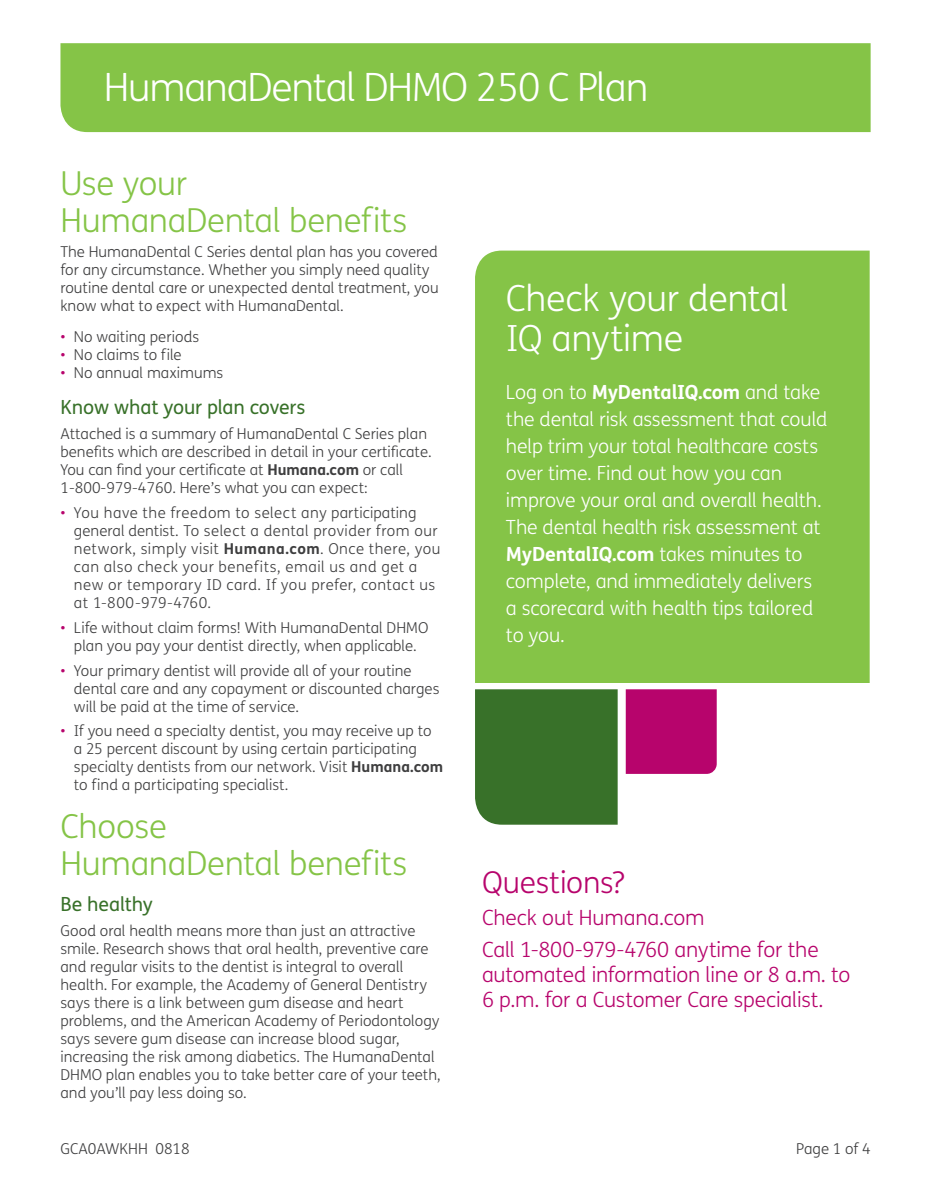
<style>
.page{position:relative;width:931px;height:1201px;background:#fff}
.page>*{position:absolute;margin:0;border:0;box-sizing:border-box;transform-origin:0 0}
.t1{font:300 39px "FS Humana";letter-spacing:-.03em;color:#fff}
.Headline_24_27_White{font:300 36px/40.5px "FS Humana";letter-spacing:-.015em;color:#fff}
.Headline_24_27_Green{font:300 33px/37.5px "FS Humana";letter-spacing:-.01em;color:#85c447}
.Headline_24_27_Green-2{font:300 30px "FS Humana";letter-spacing:-.01em;color:#b7046c}
.Headline_24_27_Green-3{font:300 21px/25.2px "FS Humana";letter-spacing:-.01em;color:#b7046c}
.white_inset_box_text{font:300 19.5px/27px "FS Humana";letter-spacing:-.01em;color:#fff}
.Subhead_15_18_Dark_G{font:19.5px "FS Humana";letter-spacing:-.005em;color:#387129}
.Body_Copy_10_12_Dark{font:300 15px/18px "FS Humana";color:#3e3e3f}
.Body_Copy_10_12_Dark-2{font:300 15px/18px "FS Humana";letter-spacing:.03em;color:#3e3e3f}
.body{font:300 15px/18px "FS Humana";color:#3e3e3f}
.s1{color:#b7046c}
.s2{font-weight:700}
</style>
<div class="page">
<div style="left:475px;top:251px;width:395px;height:432px;background:#85c447"></div>
<div style="left:60px;top:43px;width:811px;height:89px;background:#85c447"></div>
<div style="left:626px;top:689px;width:91px;height:85px;background:#b7046c"></div>
<div style="left:475px;top:689px;width:143px;height:136px;background:#387129"></div>
<p class="t1" style="left:104px;top:61px;width:546px">HumanaDental DHMO 250 C Plan</p>
<p class="Headline_24_27_Green" style="left:60px;top:164px;width:348px">Use your<br>HumanaDental benefits</p>
<p class="body" style="left:60px;top:242px;width:380px">The HumanaDental C Series dental plan has you covered for any circumstance. Whether you simply need quality routine dental care or unexpected dental treatment, you know what to expect with HumanaDental.</p>
<p class="Body_Copy_10_12_Dark" style="left:60px;top:328px;width:140px"><span class="s1">•</span> No waiting periods</p>
<p class="Body_Copy_10_12_Dark" style="left:60px;top:346px;width:123px"><span class="s1">•</span> No claims to file</p>
<p class="Body_Copy_10_12_Dark" style="left:60px;top:364px;width:164px"><span class="s1">•</span> No annual maximums</p>
<p class="Subhead_15_18_Dark_G" style="left:60px;top:394px;width:247px">Know what your plan covers</p>
<p class="Body_Copy_10_12_Dark" style="left:60px;top:425px;width:373px">Attached is a summary of HumanaDental C Series plan benefits which are described in detail in your certificate.<br>You can find your certificate at <span class="s2">Humana.com</span> or call 1-800-979-4760. Here’s what you can expect:</p>
<p class="Body_Copy_10_12_Dark-2" style="left:74px;top:503px;width:368px;text-indent:-14px"><span class="s1">•</span> You have the freedom to select any participating general dentist. To select a dental provider from our network, simply visit <span class="s2">Humana.com</span>. Once there, you can also check your benefits, email us and get a new or temporary ID card. If you prefer, contact us at 1-800-979-4760.</p>
<p class="Body_Copy_10_12_Dark" style="left:60px;top:618px;width:369px;text-align:center"><span class="s1">•</span> Life without claim forms! With HumanaDental DHMO plan you pay your dentist directly, when applicable.</p>
<p class="Body_Copy_10_12_Dark" style="left:74px;top:661px;width:367px;text-indent:-14px"><span class="s1">•</span> Your primary dentist will provide all of your routine dental care and any copayment or discounted charges will be paid at the time of service.</p>
<p class="Body_Copy_10_12_Dark" style="left:74px;top:722px;width:371px;text-indent:-14px"><span class="s1">•</span> If you need a specialty dentist, you may receive up to a 25 percent discount by using certain participating specialty dentists from our network. Visit <span class="s2">Humana.com </span>to find a participating specialist.</p>
<p class="Headline_24_27_Green" style="left:60px;top:806px;width:348px">Choose<br>HumanaDental benefits</p>
<p class="Subhead_15_18_Dark_G" style="left:60px;top:891px;width:94px">Be healthy</p>
<p class="Body_Copy_10_12_Dark" style="left:60px;top:921px;width:382px">Good oral health means more than just an attractive smile. Research shows that oral health, preventive care and regular visits to the dentist is integral to overall health. For example, the Academy of General Dentistry says there is a link between gum disease and heart problems, and the American Academy of Periodontology says severe gum disease can increase blood sugar, increasing the risk among diabetics. The HumanaDental DHMO plan enables you to take better care of your teeth, and you’ll pay less doing so.</p>
<p class="Headline_24_27_White" style="left:506px;top:277px;width:284px">Check your dental<br>IQ anytime</p>
<p class="white_inset_box_text" style="left:506px;top:378px;width:323px">Log on to <span class="s2">MyDentalIQ.com</span> and take the dental risk assessment that could help trim your total healthcare costs over time. Find out how you can improve your oral and overall health.<br>The dental health risk assessment at<br><span class="s2">MyDentalIQ.com</span> takes minutes to complete, and immediately delivers a scorecard with health tips tailored to you.</p>
<p class="Headline_24_27_Green-2" style="left:482px;top:862px;width:144px">Questions?</p>
<p class="Headline_24_27_Green-3" style="left:482px;top:904px;width:224px">Check out Humana.com</p>
<p class="Headline_24_27_Green-3" style="left:482px;top:936px;width:370px">Call 1-800-979-4760 anytime for the automated information line or 8 a.m. to<br>6 p.m. for a Customer Care specialist.</p>
<p class="Body_Copy_10_12_Dark" style="left:60px;top:1140px;width:131px">GCA0AWKHH 0818</p>
<p class="Body_Copy_10_12_Dark" style="left:796px;top:1140px;width:76px">Page 1 of 4</p>
</div>
